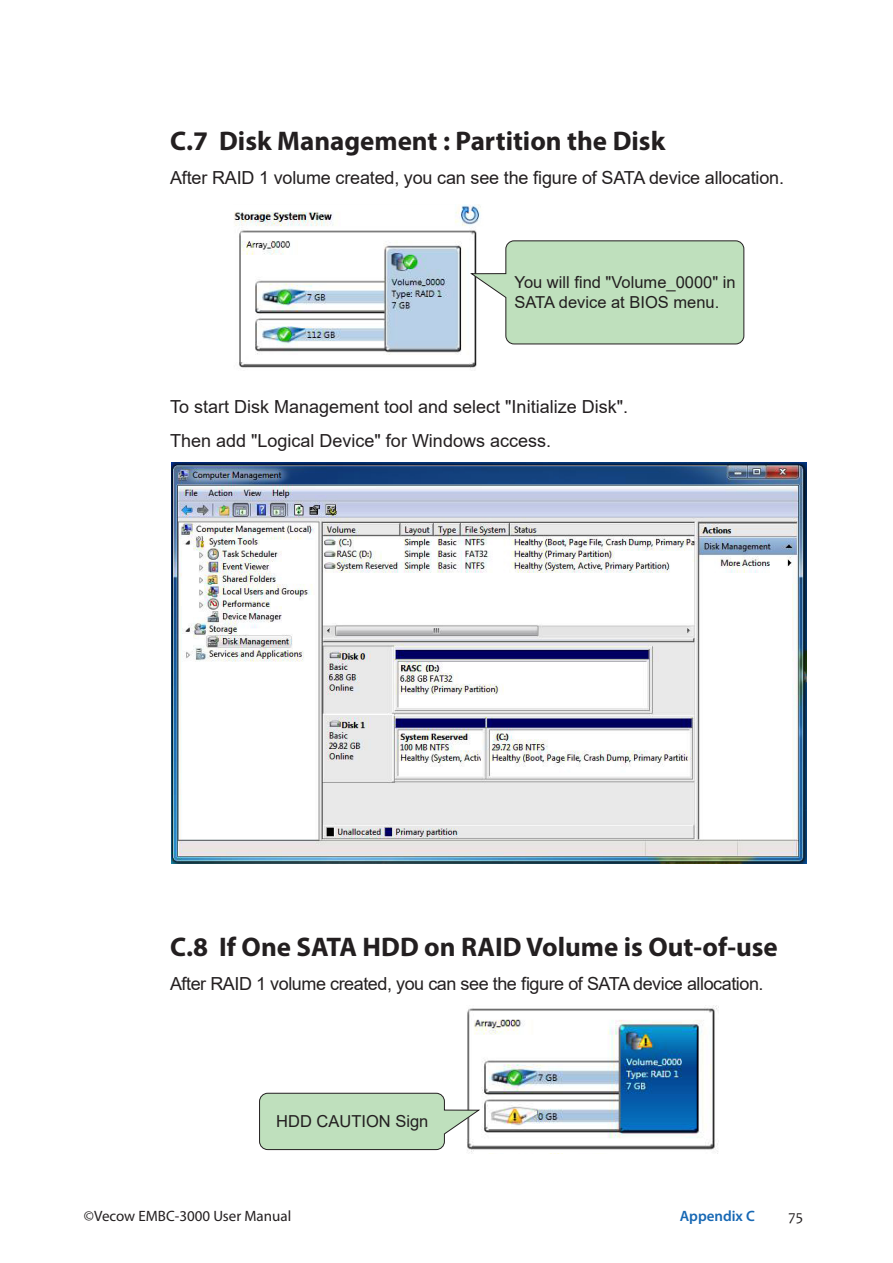
<style>
.page{position:relative;width:893px;height:1263px;background:#fff}
.page>*{position:absolute;margin:0;border:0;box-sizing:border-box;transform-origin:0 0}
.t1{font:700 27px "Myriad Pro";color:#231f20}
.t2{font:18px/34.3px "Arial";letter-spacing:-.01em;color:#231f20}
.t3{font:16.5px/19.8px "Arial";color:#231f20}
.t4{font:15px "Myriad Pro";color:#231f20}
.t5{font:600 15px "Myriad Pro";color:#1768b4}
.t6{font:15px "Candara";color:#231f20}
</style>
<div class="page">
<img style="left:234px;top:204px;width:247px;height:164px">
<svg style="left:469px;top:240px;width:275px;height:105px;background:#c2ddc0"></svg>
<img style="left:171px;top:463px;width:635px;height:401px">
<img style="left:467px;top:1005px;width:251px;height:148px">
<svg style="left:259px;top:1092px;width:222px;height:58px;background:#c0dbbe"></svg>
<h1 class="t1" style="left:170px;top:123px;width:497px">C.7 Disk Management : Partition the Disk</h1>
<p class="t2" style="left:170px;top:160px;width:615px">After RAID 1 volume created, you can see the figure of SATA device allocation.</p>
<p class="t3" style="left:514px;top:273px;width:223px">You will find "Volume_0000" in<br>SATA device at BIOS menu.</p>
<p class="t2" style="left:170px;top:389px;width:459px">To start Disk Management tool and select "Initialize Disk".<br>Then add "Logical Device" for Windows access.</p>
<h1 class="t1" style="left:170px;top:929px;width:609px">C.8 If One SATA HDD on RAID Volume is Out-of-use</h1>
<p class="t2" style="left:170px;top:966px;width:595px">After RAID 1 volume created, you can see the figure of SATA device allocation.</p>
<p class="t3" style="left:276px;top:1111px;width:154px">HDD CAUTION Sign</p>
<p class="t4" style="left:84px;top:1207px;width:209px">©Vecow EMBC-3000 User Manual</p>
<p class="t5" style="left:680px;top:1207px;width:77px">Appendix C</p>
<p class="t6" style="left:789px;top:1207px;width:16px">75</p>
</div>
